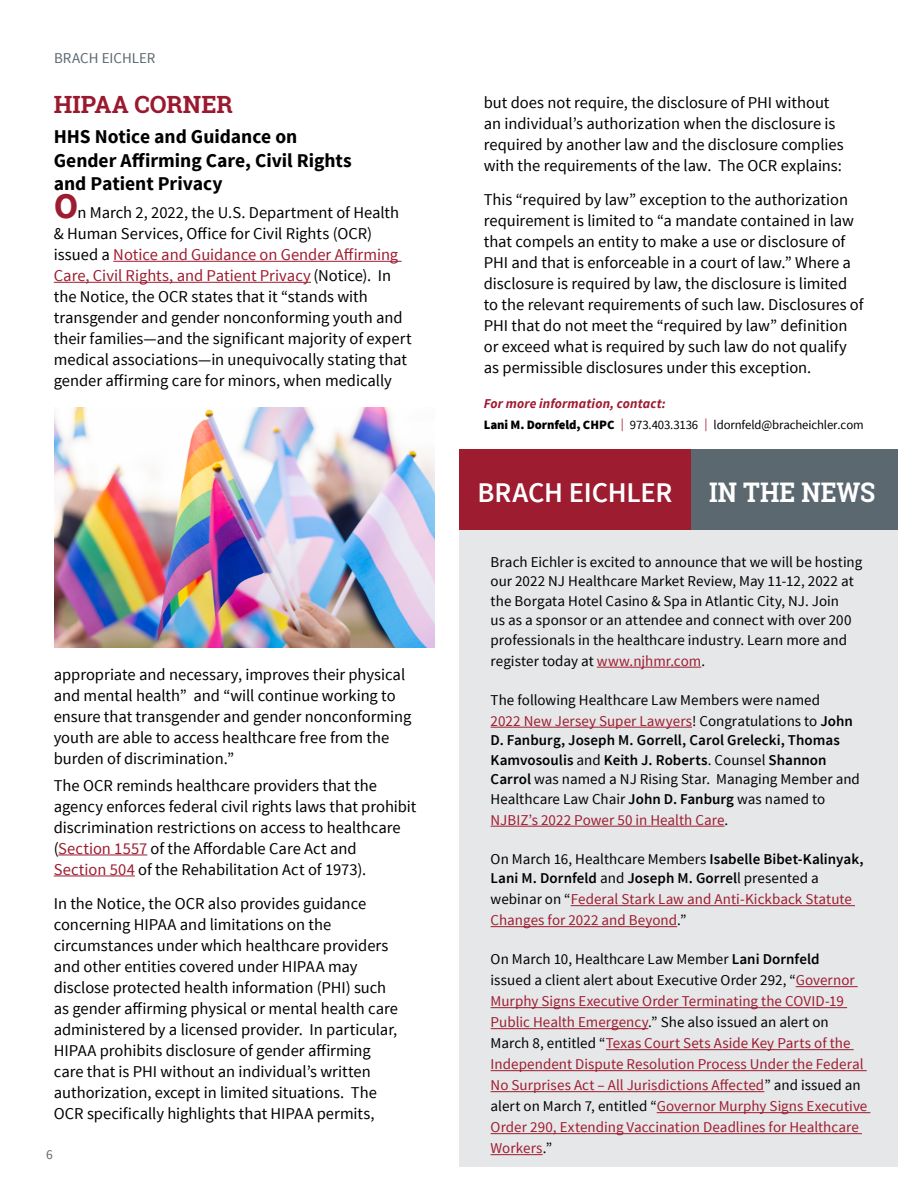
<style>
.page{position:relative;width:918px;height:1188px;background:#fff}
.page>*{position:absolute;margin:0;border:0;box-sizing:border-box;transform-origin:0 0}
.t1{font:600 28.5px "Source Sans Pro";letter-spacing:-.01em;color:#fff}
.t2{font:700 27px "Roboto Slab";color:#fff;scale:.92 1}
.t3{font:700 23.7px "Roboto Slab";color:#9b192f}
.t4{font:700 19.5px/23.4px "Source Sans Pro";color:#000}
.t5{font:16.5px/21px "Source Sans Pro";color:#000}
.t6{font:15px/21px "Source Sans Pro";letter-spacing:.005em;color:#9e1c30}
.t7{font:15px/19.5px "Source Sans Pro";color:#000}
.t8{font:600 15px/19.5px "Source Sans Pro";letter-spacing:.005em;color:#000}
.t9{font:15px "Source Sans Pro";color:#5b6870}
.t10{font:italic 700 13.5px "Source Sans Pro";letter-spacing:.01em;color:#9e1c30}
.t11{font:13.5px "Source Sans Pro";color:#5b6870}
.t12{font:12.75px "Source Sans Pro";letter-spacing:-.01em;color:#000}
.s1{font-weight:700;font-size:36px;color:#9e1c30}
.s2{color:#9e1c30}
.s3{font-weight:900}
.s4{color:#9b192f}
.s5{font-weight:600}
.s6{font-weight:400}
.s7{color:#000}
.s8{font-weight:600;color:#000}
</style>
<div class="page">
<hr style="left:113px;top:261px;width:289px;height:1px;background:#9e1c30">
<hr style="left:54px;top:282px;width:257px;height:1px;background:#9e1c30">
<hr style="left:58px;top:855px;width:89px;height:1px;background:#9e1c30">
<hr style="left:54px;top:876px;width:81px;height:1px;background:#9e1c30">
<img style="left:54px;top:408px;width:381px;height:240px">
<div style="left:459px;top:449px;width:439px;height:717px;background:#e6e7e8"></div>
<div style="left:459px;top:449px;width:239px;height:81px;background:#9e1c30"></div>
<div style="left:691px;top:449px;width:207px;height:81px;background:#5b6870"></div>
<hr style="left:597px;top:667px;width:104px;height:1px;background:#9e1c30">
<hr style="left:491px;top:727px;width:201px;height:1px;background:#9e1c30">
<hr style="left:491px;top:826px;width:234px;height:1px;background:#9e1c30">
<hr style="left:571px;top:905px;width:284px;height:1px;background:#9e1c30">
<hr style="left:491px;top:926px;width:186px;height:1px;background:#9e1c30">
<hr style="left:796px;top:986px;width:62px;height:1px;background:#9e1c30">
<hr style="left:491px;top:1007px;width:356px;height:1px;background:#9e1c30">
<hr style="left:491px;top:1028px;width:157px;height:1px;background:#9e1c30">
<hr style="left:606px;top:1049px;width:248px;height:1px;background:#9e1c30">
<hr style="left:491px;top:1070px;width:376px;height:1px;background:#9e1c30">
<hr style="left:491px;top:1091px;width:273px;height:1px;background:#9e1c30">
<hr style="left:657px;top:1112px;width:213px;height:1px;background:#9e1c30">
<hr style="left:491px;top:1133px;width:371px;height:1px;background:#9e1c30">
<hr style="left:491px;top:1154px;width:52px;height:1px;background:#9e1c30">
<p class="t9" style="left:54px;top:49px;width:103px">BRACH EICHLER</p>
<h3 class="t3" style="left:54px;top:88px;width:181px">HIPAA CORNER</h3>
<p class="t4" style="left:54px;top:126px;width:300px">HHS Notice and Guidance on<br>Gender Affirming Care, Civil Rights and Patient Privacy</p>
<p class="t5" style="left:54px;top:202px;width:359px"><span class="s1">O</span>n March 2, 2022, the U.S. Department of Health &amp; Human Services, Office for Civil Rights (OCR) issued a <span class="s2">Notice and Guidance on Gender Affirming Care, Civil Rights, and Patient Privacy</span> (Notice). In the Notice, the OCR states that it “stands with transgender and gender nonconforming youth and their families—and the significant majority of expert medical associations—in unequivocally stating that gender affirming care for minors, when medically</p>
<p class="t5" style="left:54px;top:664px;width:359px">appropriate and necessary, improves their physical and mental health” and “will continue working to ensure that transgender and gender nonconforming youth are able to access healthcare free from the burden of discrimination.”</p>
<p class="t5" style="left:54px;top:775px;width:364px">The OCR reminds healthcare providers that the agency enforces federal civil rights laws that prohibit discrimination restrictions on access to healthcare (<span class="s2">Section 1557</span> of the Affordable Care Act and<br><span class="s2">Section 504</span> of the Rehabilitation Act of 1973).</p>
<p class="t5" style="left:54px;top:893px;width:346px">In the Notice, the OCR also provides guidance concerning HIPAA and limitations on the circumstances under which healthcare providers and other entities covered under HIPAA may disclose protected health information (PHI) such as gender affirming physical or mental health care administered by a licensed provider. In particular, HIPAA prohibits disclosure of gender affirming care that is PHI without an individual’s written authorization, except in limited situations. The OCR specifically highlights that HIPAA permits,</p>
<p class="t11" style="left:46px;top:1146px;width:8px">6</p>
<p class="t5" style="left:484px;top:92px;width:361px">but does not require, the disclosure of PHI without an individual’s authorization when the disclosure is required by another law and the disclosure complies with the requirements of the law. The OCR explains:</p>
<p class="t5" style="left:484px;top:190px;width:381px">This “required by law” exception to the authorization requirement is limited to “a mandate contained in law that compels an entity to make a use or disclosure of PHI and that is enforceable in a court of law.” Where a disclosure is required by law, the disclosure is limited to the relevant requirements of such law. Disclosures of PHI that do not meet the “required by law” definition or exceed what is required by such law do not qualify as permissible disclosures under this exception.</p>
<p class="t10" style="left:484px;top:395px;width:183px">For more information, contact:</p>
<p class="t12" style="left:484px;top:416px;width:381px"><span class="s3">Lani M. Dornfeld, CHPC</span> <span class="s4">|</span> 973.403.3136 <span class="s4">|</span> ldornfeld@bracheichler.com</p>
<h1 class="t1" style="left:478px;top:474px;width:196px">BRACH EICHLER</h1>
<h2 class="t2" style="left:709px;top:473px;width:182px">IN THE NEWS</h2>
<p class="t7" style="left:491px;top:552px;width:373px">Brach Eichler is excited to announce that we will be hosting our 2022 NJ Healthcare Market Review, May 11-12, 2022 at the Borgata Hotel Casino &amp; Spa in Atlantic City, NJ. Join<br>us as a sponsor or an attendee and connect with over 200 professionals in the healthcare industry. Learn more and</p>
<p class="t7" style="left:491px;top:651px;width:216px">register today at <span class="s2">www.njhmr.com</span>.</p>
<p class="t7" style="left:491px;top:689px;width:364px;line-height:21px">The following Healthcare Law Members were named<br><span class="s2">2022 New Jersey Super Lawyers</span>! Congratulations to <span class="s5">John</span></p>
<p class="t8" style="left:491px;top:731px;width:371px">D. Fanburg, Joseph M. Gorrell, Carol Grelecki, Thomas Kamvosoulis <span class="s6">and</span> Keith J. Roberts<span class="s6">. Counsel</span> Shannon Carrol <span class="s6">was named a NJ Rising Star. Managing Member and Healthcare Law Chair</span> John D. Fanburg <span class="s6">was named to</span></p>
<p class="t6" style="left:491px;top:809px;width:239px">NJBIZ’s 2022 Power 50 in Health Care<span class="s7">.</span></p>
<p class="t8" style="left:491px;top:849px;width:375px"><span class="s6">On March 16, Healthcare Members</span> Isabelle Bibet-Kalinyak,<br>Lani M. Dornfeld <span class="s6">and</span> Joseph M. Gorrel<span class="s6">l presented a</span></p>
<p class="t6" style="left:491px;top:889px;width:363px"><span class="s7">webinar on “</span>Federal Stark Law and Anti-Kickback Statute<br>Changes for 2022 and Beyond<span class="s7">.”</span></p>
<p class="t6" style="left:491px;top:949px;width:378px"><span class="s7">On March 10, Healthcare Law Member</span> <span class="s8">Lani Dornfeld<br></span><span class="s7">issued a client alert about Executive Order 292, “</span>Governor Murphy Signs Executive Order Terminating the COVID-19<br>Public Health Emergency<span class="s7">.” She also issued an alert on March 8, entitled “</span>Texas Court Sets Aside Key Parts of the Independent Dispute Resolution Process Under the Federal No Surprises Act – All Jurisdictions Affected<span class="s7">” and issued an alert on March 7, entitled “</span>Governor Murphy Signs Executive Order 290, Extending Vaccination Deadlines for Healthcare Workers<span class="s7">.”</span></p>
</div>
